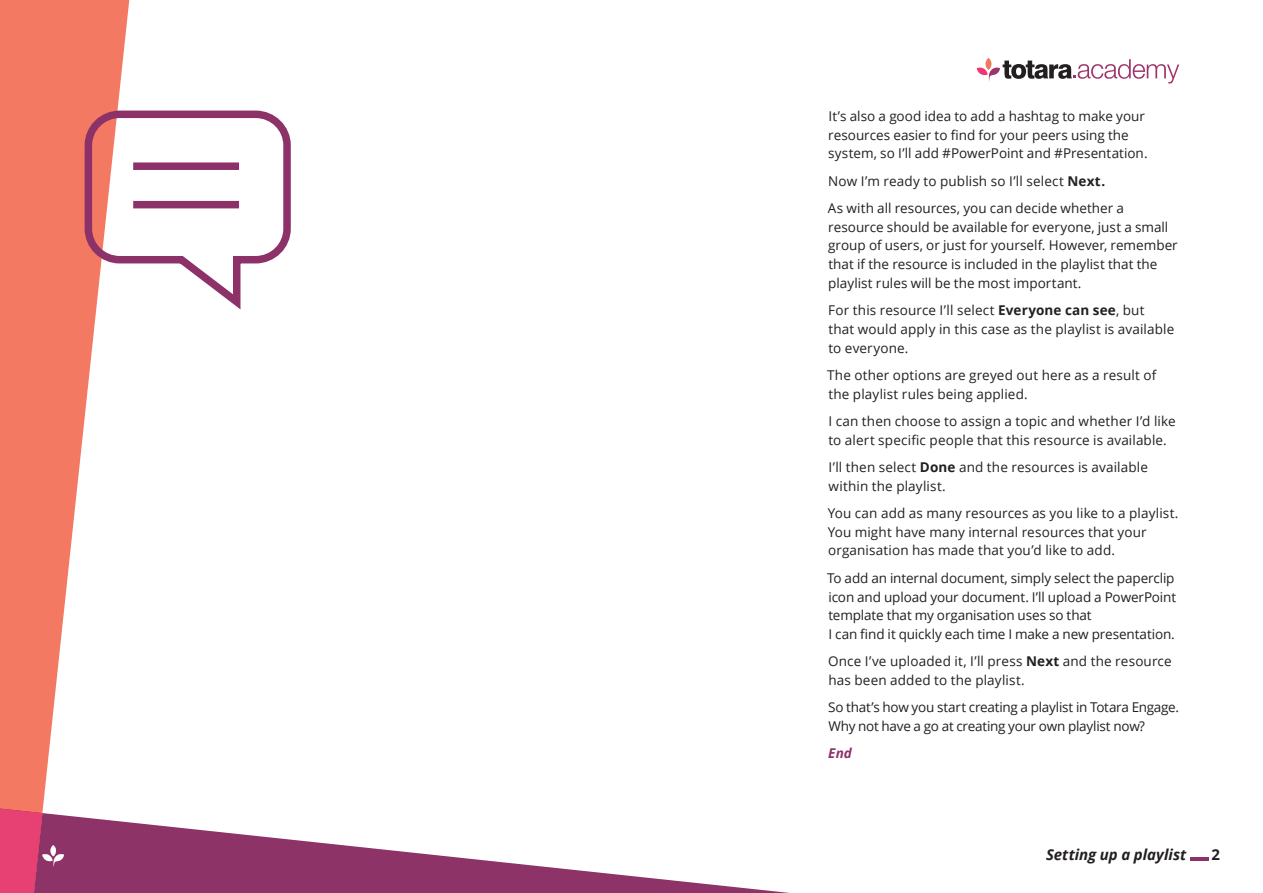
<style>
.page{position:relative;width:1263px;height:893px;background:#fff}
.page>*{position:absolute;margin:0;border:0;box-sizing:border-box;transform-origin:0 0}
.t1{font:italic 700 15px "Open Sans";color:#231f20}
.t2{font:700 15px "Open Sans";color:#231f20}
.t3{font:13.5px/18.8px "Open Sans";letter-spacing:.005em;color:#231f20}
.t4{font:13.5px/18.8px "Open Sans";letter-spacing:-.02em;color:#231f20}
.t5{font:italic 700 13.5px "Open Sans";color:#8d3268}
.s1{font-weight:700}
</style>
<div class="page">
<svg style="left:0;top:0;width:129px;height:800px;fill:#f37963"></svg>
<svg style="left:64px;top:815px;width:726px;height:78px"></svg>
<svg style="left:81px;top:107px;width:210px;height:210px"></svg>
<hr style="left:1190px;top:858px;width:19px;height:3px;background:#8d3268">
<svg style="left:0;top:800px;width:64px;height:93px;background:#cd4f78"></svg>
<svg style="left:977px;top:59px;width:202px;height:24px"></svg>
<p class="t3" style="left:828px;top:106px;width:321px">It’s also a good idea to add a hashtag to make your resources easier to find for your peers using the system, so I’ll add #PowerPoint and #Presentation.</p>
<p class="t3" style="left:828px;top:167px;width:298px;line-height:27.3px">Now I’m ready to publish so I’ll select <span class="s1">Next.<br></span>As with all resources, you can decide whether a</p>
<p class="t3" style="left:828px;top:217px;width:351px">resource should be available for everyone, just a small group of users, or just for yourself. However, remember that if the resource is included in the playlist that the playlist rules will be the most important.</p>
<p class="t3" style="left:828px;top:301px;width:347px">For this resource I’ll select <span class="s1">Everyone can see</span>, but<br>that would apply in this case as the playlist is available to everyone.</p>
<p class="t3" style="left:827px;top:365px;width:331px">The other options are greyed out here as a result of the playlist rules being applied.</p>
<p class="t3" style="left:828px;top:411px;width:349px">I can then choose to assign a topic and whether I’d like to alert specific people that this resource is available.</p>
<p class="t3" style="left:828px;top:457px;width:321px">I’ll then select <span class="s1">Done</span> and the resources is available within the playlist.</p>
<p class="t3" style="left:828px;top:503px;width:352px">You can add as many resources as you like to a playlist.<br>You might have many internal resources that your organisation has made that you’d like to add.</p>
<p class="t3" style="left:827px;top:568px;width:350px">To add an internal document, simply select the paperclip icon and upload your document. I’ll upload a PowerPoint template that my organisation uses so that<br>I can find it quickly each time I make a new presentation.</p>
<p class="t3" style="left:828px;top:652px;width:345px">Once I’ve uploaded it, I’ll press <span class="s1">Next</span> and the resource has been added to the playlist.</p>
<p class="t4" style="left:828px;top:698px;width:352px">So that’s how you start creating a playlist in Totara Engage.<br>Why not have a go at creating your own playlist now?</p>
<p class="t5" style="left:828px;top:744px;width:25px">End</p>
<p class="t1" style="left:1046px;top:844px;width:142px">Setting up a playlist</p>
<p class="t2" style="left:1211px;top:844px;width:10px">2</p>
</div>
